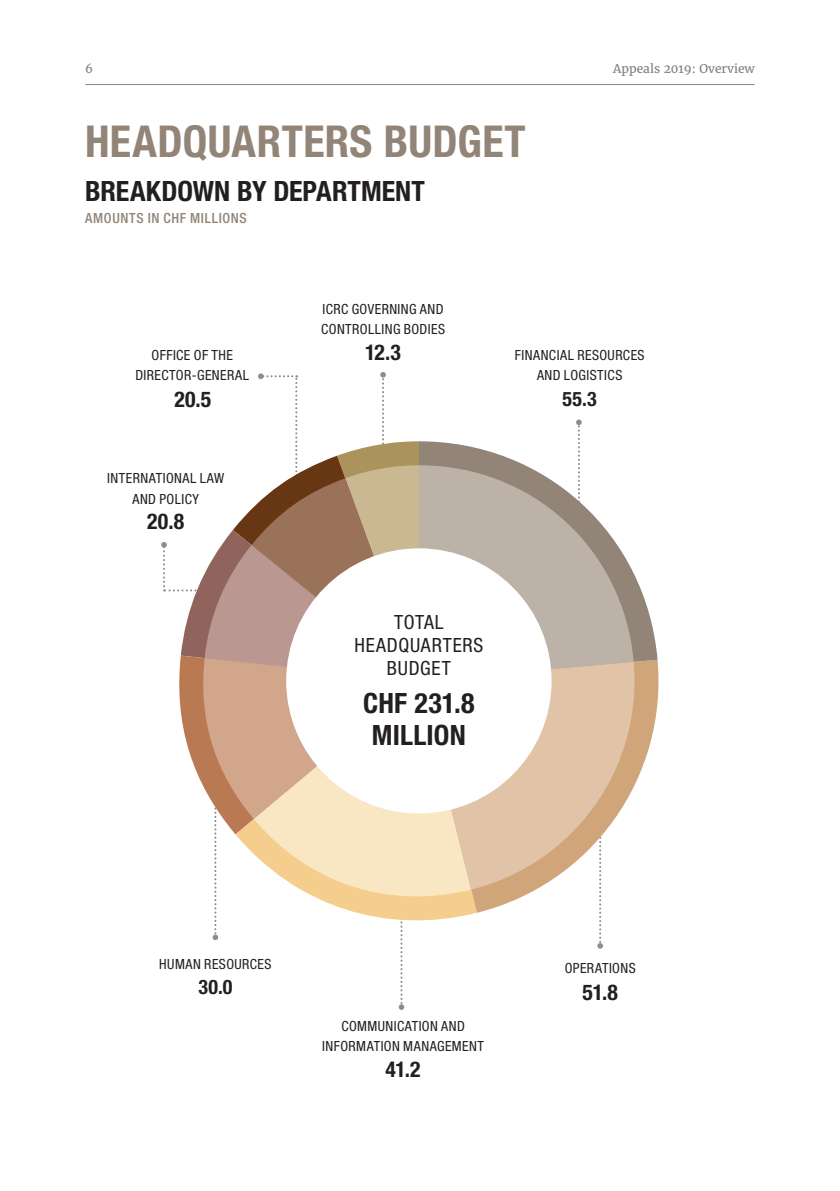
<style>
.page{position:relative;width:840px;height:1191px;background:#fff}
.page>*{position:absolute;margin:0;border:0;box-sizing:border-box;transform-origin:0 0}
.t1{font:700 condensed 44px "Helvetica Neue LT Std";letter-spacing:.005em;color:#938478}
.t2{font:700 condensed 28px/32px "Helvetica Neue LT Std";letter-spacing:.005em;color:#231f20;text-align:center}
.t3{font:700 condensed 21.8px "Helvetica Neue LT Std";letter-spacing:-.01em;color:#231f20}
.t4{font:700 condensed 20px "Helvetica Neue LT Std";color:#231f20}
.t5{font:condensed 19.6px/23px "Helvetica Neue LT Std";letter-spacing:.035em;color:#231f20;text-align:center}
.t6{font:condensed 14px/20px "Helvetica Neue LT Std";letter-spacing:.03em;color:#231f20;text-align:center}
.t7{font:500 condensed 14px "Helvetica Neue LT Std";letter-spacing:.045em;color:#938478}
.t8{font:12px "Merriweather";color:#808285}
</style>
<div class="page">
<hr style="left:85px;top:84px;width:669px;height:1px;background:#8a8c8f">
<svg style="left:597px;top:912px;width:5px;height:36px"></svg>
<svg style="left:576px;top:419px;width:5px;height:21px"></svg>
<svg style="left:419px;top:660px;width:239px;height:252px"></svg>
<svg style="left:419px;top:441px;width:238px;height:239px"></svg>
<svg style="left:161px;top:372px;width:258px;height:638px"></svg>
<svg style="left:254px;top:680px;width:217px;height:230px;background:#f0d6b1"></svg>
<svg style="left:419px;top:662px;width:223px;height:227px;background:#e4caaf"></svg>
<svg style="left:419px;top:465px;width:214px;height:215px;background:#bfb5ab"></svg>
<div style="left:286px;top:548px;width:265px;height:265px;background:#fff;border-radius:50%"></div>
<p class="t8" style="left:85px;top:60px;width:9px">6</p>
<p class="t8" style="left:613px;top:60px;width:143px">Appeals 2019: Overview</p>
<h1 class="t1" style="left:85px;top:115px;width:441px">HEADQUARTERS BUDGET</h1>
<h2 class="t2" style="left:85px;top:175px;width:341px">BREAKDOWN BY DEPARTMENT</h2>
<p class="t7" style="left:85px;top:210px;width:163px">AMOUNTS IN CHF MILLIONS</p>
<p class="t6" style="left:321px;top:299px;width:125px;text-align:left">ICRC GOVERNING AND<br>CONTROLLING BODIES</p>
<p class="t6" style="left:135px;top:345px;width:115px">OFFICE OF THE<br>DIRECTOR-GENERAL</p>
<h3 class="t3" style="left:365px;top:339px;width:37px">12.3</h3>
<h3 class="t3" style="left:174px;top:385px;width:38px">20.5</h3>
<p class="t6" style="left:107px;top:468px;width:118px">INTERNATIONAL LAW<br>AND POLICY</p>
<h3 class="t3" style="left:147px;top:508px;width:38px">20.8</h3>
<p class="t6" style="left:514px;top:345px;width:131px">FINANCIAL RESOURCES<br>AND LOGISTICS</p>
<h3 class="t4" style="left:562px;top:387px;width:36px">55.3</h3>
<h3 class="t5" style="left:354px;top:610px;width:130px">TOTAL<br>HEADQUARTERS<br>BUDGET</h3>
<h2 class="t2" style="left:363px;top:687px;width:113px">CHF 231.8<br>MILLION</h2>
<p class="t6" style="left:159px;top:953px;width:114px">HUMAN RESOURCES</p>
<p class="t6" style="left:564px;top:958px;width:72px">OPERATIONS</p>
<h3 class="t4" style="left:198px;top:974px;width:36px">30.0</h3>
<h3 class="t3" style="left:582px;top:979px;width:37px">51.8</h3>
<p class="t6" style="left:322px;top:1016px;width:163px">COMMUNICATION AND<br>INFORMATION MANAGEMENT</p>
<h3 class="t3" style="left:385px;top:1055px;width:37px">41.2</h3>
</div>
